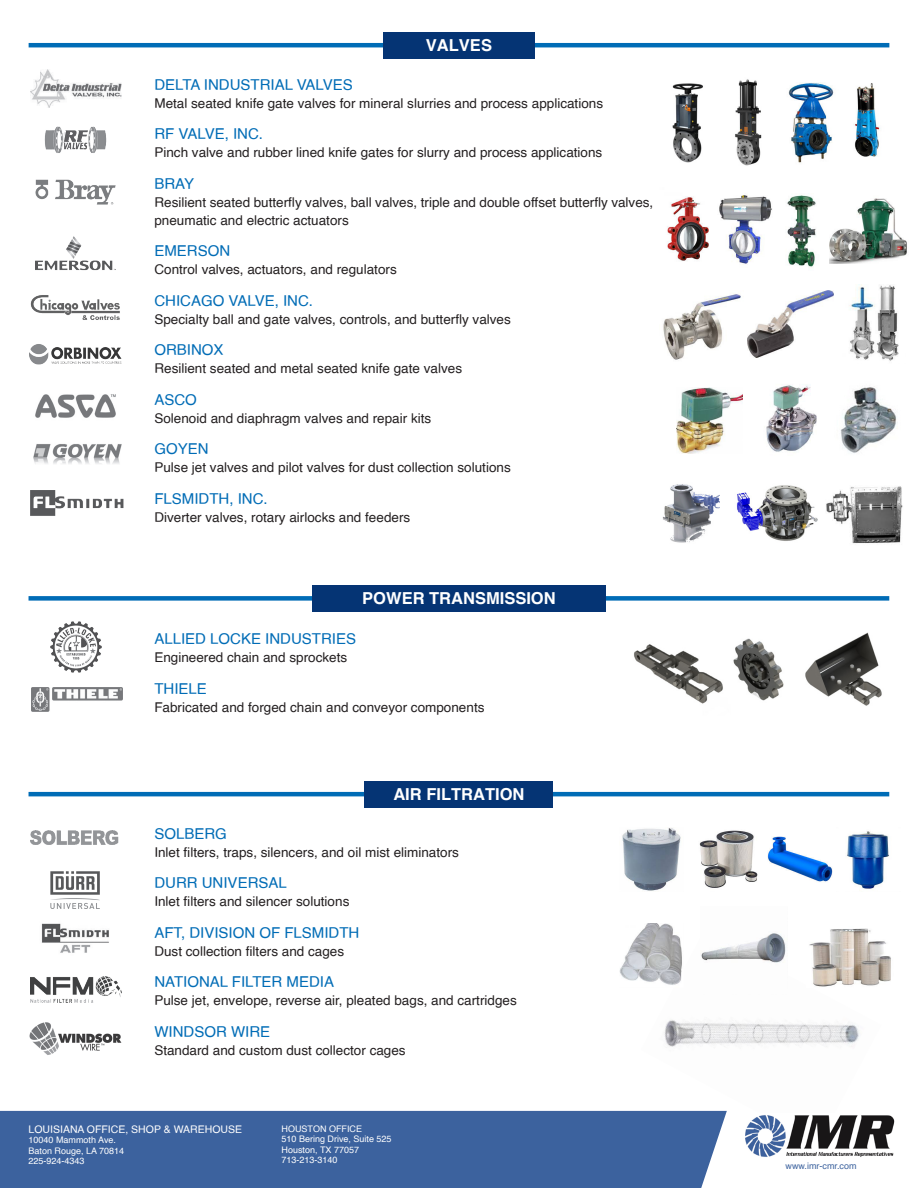
<style>
.page{position:relative;width:918px;height:1188px;background:#fff}
.page>*{position:absolute;margin:0;border:0;box-sizing:border-box;transform-origin:0 0}
.t1{font:700 16.5px "Helvetica";color:#fff}
.t2{font:15px "Helvetica";color:#006cb6}
.t3{font:13.5px/18px "Helvetica";color:#231f20}
.t4{font:10.5px "Helvetica";color:#fff}
.t5{font:9px/10.5px "Helvetica";color:#fff}
.t6{font:9px "Helvetica";color:#3c629e}
</style>
<div class="page">
<img style="left:641px;top:1020px;width:218px;height:123px">
<div style="left:29px;top:596px;width:860px;height:5px;background:#006cb6"></div>
<div style="left:312px;top:585px;width:294px;height:27px;background:#053474"></div>
<hr style="left:29px;top:43px;width:860px;height:4px;background:#006cb6">
<div style="left:383px;top:32px;width:152px;height:27px;background:#053474"></div>
<img style="left:31px;top:69px;width:90px;height:39px">
<img style="left:30px;top:490px;width:94px;height:26px">
<img style="left:33px;top:444px;width:88px;height:20px">
<img style="left:44px;top:126px;width:63px;height:27px">
<img style="left:35px;top:179px;width:81px;height:26px">
<img style="left:35px;top:236px;width:81px;height:35px">
<img style="left:30px;top:295px;width:90px;height:25px">
<img style="left:30px;top:344px;width:91px;height:20px">
<img style="left:35px;top:394px;width:81px;height:24px">
<img style="left:672px;top:83px;width:31px;height:80px">
<img style="left:735px;top:79px;width:27px;height:87px">
<img style="left:788px;top:82px;width:46px;height:81px">
<img style="left:854px;top:83px;width:26px;height:74px">
<img style="left:667px;top:196px;width:42px;height:65px">
<img style="left:663px;top:294px;width:78px;height:66px">
<img style="left:676px;top:387px;width:66px;height:67px">
<img style="left:840px;top:387px;width:58px;height:66px">
<img style="left:663px;top:484px;width:57px;height:59px">
<img style="left:737px;top:485px;width:81px;height:56px">
<img style="left:826px;top:486px;width:77px;height:58px">
<img style="left:747px;top:291px;width:87px;height:66px">
<img style="left:849px;top:285px;width:50px;height:76px">
<img style="left:766px;top:385px;width:51px;height:67px">
<img style="left:719px;top:195px;width:53px;height:70px">
<img style="left:787px;top:195px;width:29px;height:72px">
<img style="left:829px;top:198px;width:78px;height:65px">
<img style="left:31px;top:688px;width:92px;height:24px">
<img style="left:51px;top:871px;width:49px;height:38px">
<img style="left:41px;top:923px;width:68px;height:30px">
<img style="left:50px;top:622px;width:51px;height:51px">
<img style="left:634px;top:644px;width:89px;height:60px">
<img style="left:733px;top:638px;width:51px;height:63px">
<img style="left:805px;top:633px;width:77px;height:73px">
<hr style="left:29px;top:792px;width:860px;height:4px;background:#006cb6">
<div style="left:365px;top:781px;width:188px;height:27px;background:#053474"></div>
<img style="left:31px;top:831px;width:88px;height:13px">
<img style="left:31px;top:977px;width:91px;height:26px">
<img style="left:29px;top:1022px;width:93px;height:33px">
<img style="left:622px;top:828px;width:59px;height:63px">
<img style="left:620px;top:923px;width:62px;height:62px">
<img style="left:701px;top:933px;width:85px;height:30px">
<img style="left:809px;top:928px;width:82px;height:59px">
<img style="left:699px;top:830px;width:59px;height:58px">
<img style="left:768px;top:836px;width:64px;height:46px">
<img style="left:847px;top:831px;width:42px;height:59px">
<div style="left:0;top:1111px;width:727px;height:77px;background:#3c629e"></div>
<img style="left:746px;top:1114px;width:149px;height:43px">
<p class="t1" style="left:426px;top:35px;width:68px">VALVES</p>
<p class="t2" style="left:154px;top:73px;width:200px">DELTA INDUSTRIAL VALVES</p>
<p class="t3" style="left:154px;top:94px;width:450px">Metal seated knife gate valves for mineral slurries and process applications</p>
<p class="t2" style="left:154px;top:122px;width:110px">RF VALVE, INC.</p>
<p class="t3" style="left:154px;top:144px;width:449px">Pinch valve and rubber lined knife gates for slurry and process applications</p>
<p class="t2" style="left:154px;top:172px;width:41px">BRAY</p>
<p class="t3" style="left:154px;top:193px;width:500px">Resilient seated butterfly valves, ball valves, triple and double offset butterfly valves, pneumatic and electric actuators</p>
<p class="t2" style="left:154px;top:239px;width:77px">EMERSON</p>
<p class="t3" style="left:154px;top:261px;width:244px">Control valves, actuators, and regulators</p>
<p class="t2" style="left:154px;top:289px;width:160px">CHICAGO VALVE, INC.</p>
<p class="t3" style="left:154px;top:310px;width:358px">Specialty ball and gate valves, controls, and butterfly valves</p>
<p class="t2" style="left:154px;top:338px;width:71px">ORBINOX</p>
<p class="t3" style="left:154px;top:360px;width:309px">Resilient seated and metal seated knife gate valves</p>
<p class="t2" style="left:154px;top:388px;width:44px">ASCO</p>
<p class="t3" style="left:154px;top:409px;width:278px">Solenoid and diaphragm valves and repair kits</p>
<p class="t2" style="left:154px;top:437px;width:56px">GOYEN</p>
<p class="t3" style="left:154px;top:459px;width:358px">Pulse jet valves and pilot valves for dust collection solutions</p>
<p class="t2" style="left:154px;top:487px;width:115px">FLSMIDTH, INC.</p>
<p class="t3" style="left:154px;top:508px;width:257px">Diverter valves, rotary airlocks and feeders</p>
<p class="t1" style="left:362px;top:588px;width:195px">POWER TRANSMISSION</p>
<p class="t2" style="left:154px;top:628px;width:203px">ALLIED LOCKE INDUSTRIES</p>
<p class="t3" style="left:154px;top:649px;width:194px">Engineered chain and sprockets</p>
<p class="t2" style="left:154px;top:677px;width:54px">THIELE</p>
<p class="t3" style="left:154px;top:699px;width:332px">Fabricated and forged chain and conveyor components</p>
<p class="t1" style="left:393px;top:784px;width:133px">AIR FILTRATION</p>
<p class="t2" style="left:154px;top:822px;width:74px">SOLBERG</p>
<p class="t3" style="left:154px;top:843px;width:306px">Inlet filters, traps, silencers, and oil mist eliminators</p>
<p class="t2" style="left:154px;top:871px;width:134px">DURR UNIVERSAL</p>
<p class="t3" style="left:154px;top:893px;width:197px">Inlet filters and silencer solutions</p>
<p class="t2" style="left:154px;top:921px;width:207px">AFT, DIVISION OF FLSMIDTH</p>
<p class="t3" style="left:154px;top:942px;width:191px">Dust collection filters and cages</p>
<p class="t2" style="left:154px;top:970px;width:181px">NATIONAL FILTER MEDIA</p>
<p class="t3" style="left:154px;top:992px;width:364px">Pulse jet, envelope, reverse air, pleated bags, and cartridges</p>
<p class="t2" style="left:154px;top:1020px;width:117px">WINDSOR WIRE</p>
<p class="t3" style="left:154px;top:1041px;width:253px">Standard and custom dust collector cages</p>
<p class="t4" style="left:29px;top:1121px;width:215px">LOUISIANA OFFICE, SHOP &amp; WAREHOUSE</p>
<p class="t5" style="left:29px;top:1135px;width:89px">10040 Mammoth Ave.</p>
<p class="t5" style="left:29px;top:1146px;width:97px">Baton Rouge, LA 70814</p>
<p class="t5" style="left:29px;top:1156px;width:58px">225-924-4343</p>
<p class="t5" style="left:282px;top:1123px;width:112px">HOUSTON OFFICE<br>510 Bering Drive, Suite 525<br>Houston, TX 77057<br>713-213-3140</p>
<p class="t6" style="left:786px;top:1159px;width:73px">www.imr-cmr.com</p>
</div>
